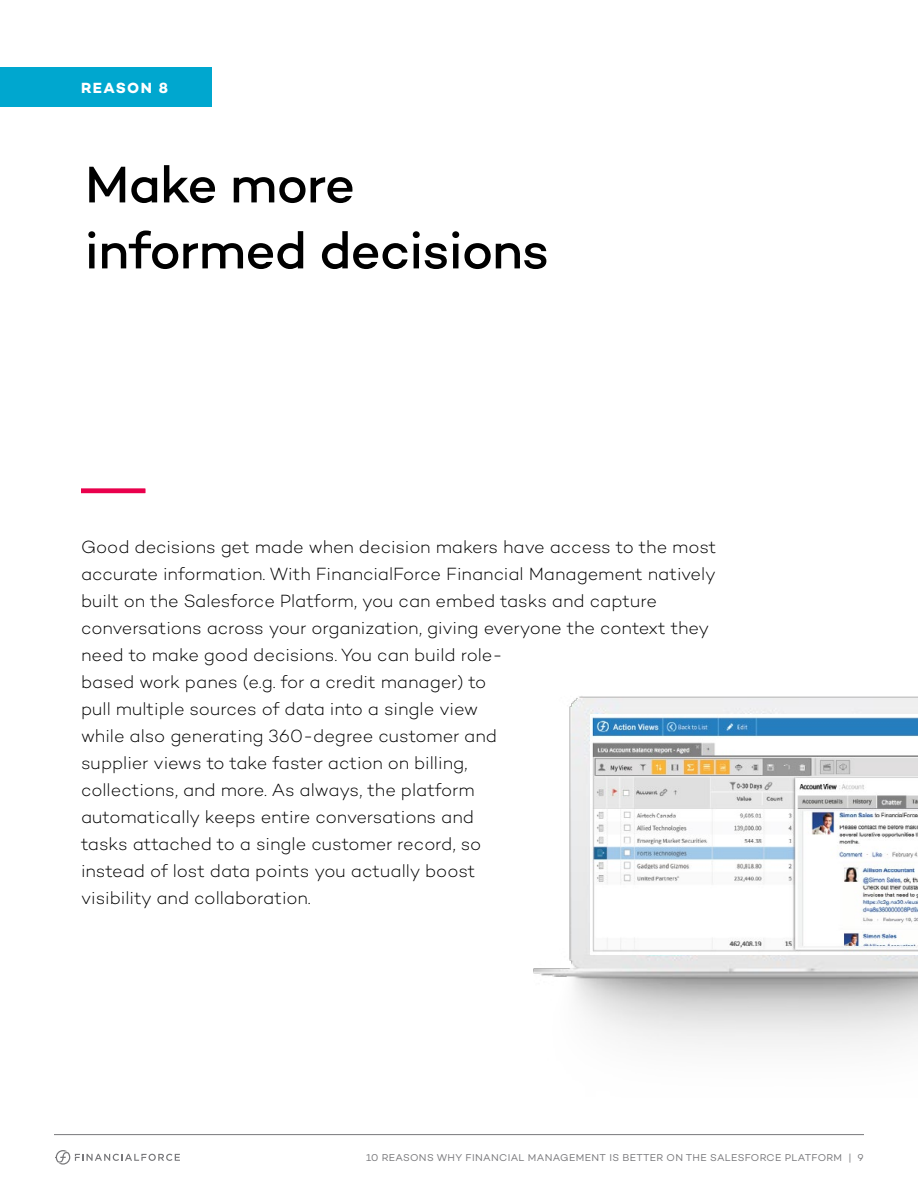
<style>
.page{position:relative;width:918px;height:1188px;background:#fff}
.page>*{position:absolute;margin:0;border:0;box-sizing:border-box;transform-origin:0 0}
.t1{font:500 52.5px/66px "Campton";letter-spacing:-.02em;color:#000}
.t2{font:300 18px/27px "Campton";color:#000}
.t3{font:700 15px "Campton";letter-spacing:.085em;color:#fff}
.t4{font:10.2px "Campton";letter-spacing:.035em;color:#77777a}
</style>
<div class="page">
<hr style="left:54px;top:1134px;width:810px;height:1px;background:#77777a">
<svg style="left:56px;top:1150px;width:124px;height:15px"></svg>
<img style="left:533px;top:696px;width:385px;height:351px">
<div style="left:1px;top:67px;width:211px;height:40px;background:#00a7cf"></div>
<hr style="left:81px;top:489px;width:64px;height:4px;background:#e9004c">
<img style="left:591px;top:715px;width:327px;height:240px">
<p class="t3" style="left:81px;top:78px;width:89px">REASON 8</p>
<h1 class="t1" style="left:85px;top:150px;width:466px">Make more informed decisions</h1>
<p class="t2" style="left:81px;top:533px;width:637px">Good decisions get made when decision makers have access to the most accurate information. With FinancialForce Financial Management natively built on the Salesforce Platform, you can embed tasks and capture conversations across your organization, giving everyone the context they need to make good decisions. You can build role-<br>based work panes (e.g. for a credit manager) to<br>pull multiple sources of data into a single view<br>while also generating 360-degree customer and<br>supplier views to take faster action on billing,<br>collections, and more. As always, the platform<br>automatically keeps entire conversations and<br>tasks attached to a single customer record, so<br>instead of lost data points you actually boost<br>visibility and collaboration.</p>
<p class="t4" style="left:366px;top:1151px;width:499px">10 REASONS WHY FINANCIAL MANAGEMENT IS BETTER ON THE SALESFORCE PLATFORM | 9</p>
</div>
